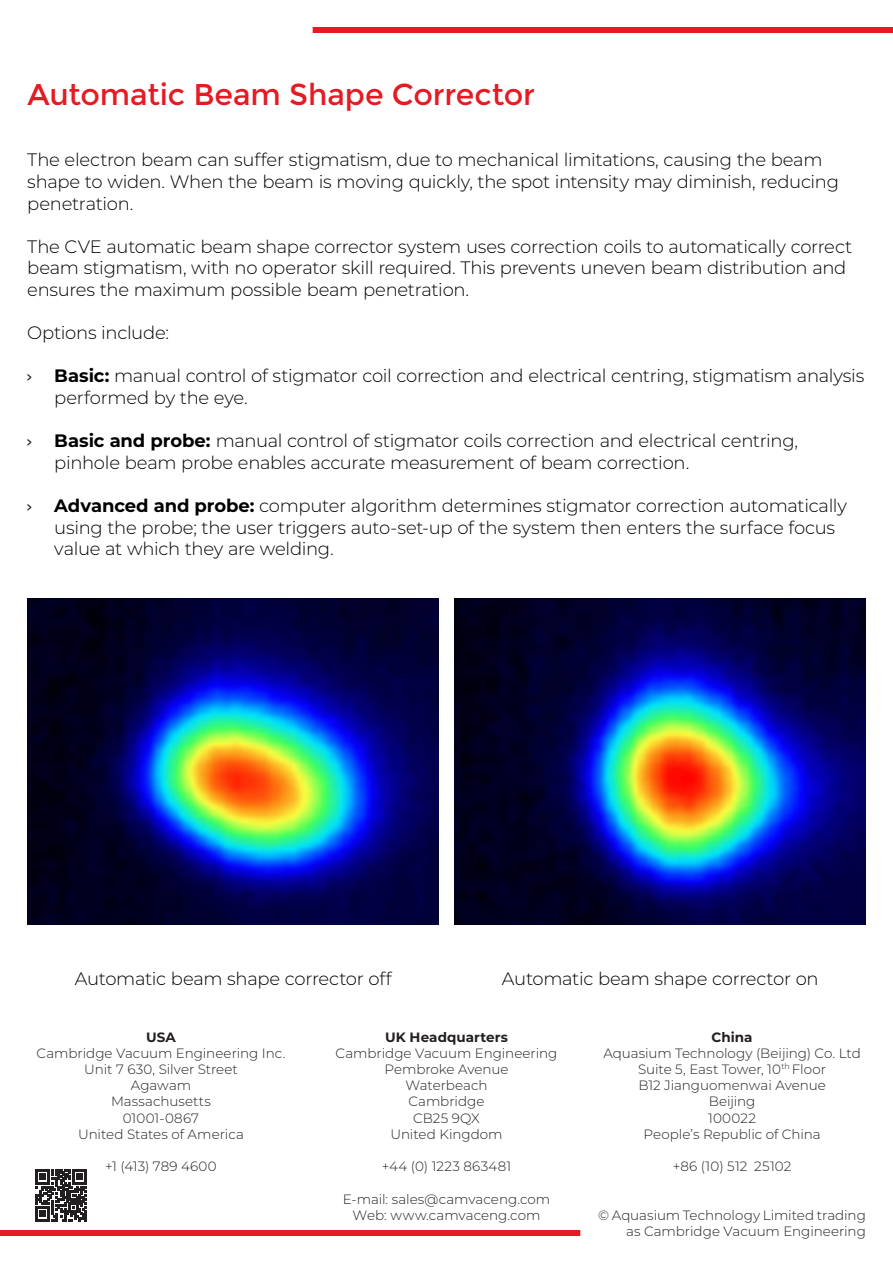
<style>
.page{position:relative;width:893px;height:1263px;background:#fff}
.page>*{position:absolute;margin:0;border:0;box-sizing:border-box;transform-origin:0 0}
.t1{font:30px "Montserrat";letter-spacing:-.005em;color:#e51a23}
.t2{font:300 18px/21.6px "Montserrat";letter-spacing:-.015em;color:#000}
.t3{font:300 13.5px/16.2px "Montserrat";color:#231f20;text-align:center}
.t4{font:700 13.5px "Montserrat";letter-spacing:.005em;color:#231f20}
.t5{font:300 13.5px "Montserrat";letter-spacing:.025em;color:#231f20}
.s1{font-family:"Purista";font-weight:400;color:#231f20}
.s2{font-weight:700}
</style>
<div class="page">
<div style="left:313px;top:27px;width:580px;height:6px;background:#e51a23"></div>
<img style="left:454px;top:598px;width:411px;height:326px">
<img style="left:27px;top:598px;width:412px;height:326px">
<div style="left:0;top:1230px;width:580px;height:6px;background:#e51a23"></div>
<svg style="left:35px;top:1170px;width:52px;height:51px"></svg>
<h1 class="t1" style="left:28px;top:77px;width:509px">Automatic Beam Shape Corrector</h1>
<p class="t2" style="left:27px;top:149px;width:813px">The electron beam can suffer stigmatism, due to mechanical limitations, causing the beam shape to widen. When the beam is moving quickly, the spot intensity may diminish, reducing penetration.</p>
<p class="t2" style="left:27px;top:235px;width:826px">The CVE automatic beam shape corrector system uses correction coils to automatically correct beam stigmatism, with no operator skill required. This prevents uneven beam distribution and ensures the maximum possible beam penetration.</p>
<p class="t2" style="left:27px;top:321px;width:143px">Options include:</p>
<p class="t2" style="left:54px;top:365px;width:812px;text-indent:-27px"><span class="s1">›</span> <span class="s2">Basic:</span> manual control of stigmator coil correction and electrical centring, stigmatism analysis performed by the eye.</p>
<p class="t2" style="left:54px;top:429px;width:745px;text-indent:-27px"><span class="s1">›</span> <span class="s2">Basic and probe:</span> manual control of stigmator coils correction and electrical centring, pinhole beam probe enables accurate measurement of beam correction.</p>
<p class="t2" style="left:54px;top:494px;width:794px;text-indent:-27px"><span class="s1">›</span> <span class="s2">Advanced and probe:</span> computer algorithm determines stigmator correction automatically using the probe; the user triggers auto-set-up of the system then enters the surface focus value at which they are welding.</p>
<p class="t2" style="left:75px;top:967px;width:319px">Automatic beam shape corrector off</p>
<p class="t2" style="left:502px;top:967px;width:318px">Automatic beam shape corrector on</p>
<p class="t4" style="left:146px;top:1027px;width:31px">USA</p>
<p class="t3" style="left:37px;top:1044px;width:250px">Cambridge Vacuum Engineering Inc.<br>Unit 7 630, Silver Street<br>Agawam<br>Massachusetts<br>01001-0867<br>United States of America</p>
<p class="t3" style="left:105px;top:1158px;width:113px">+1 (413) 789 4600</p>
<p class="t4" style="left:385px;top:1027px;width:125px">UK Headquarters</p>
<p class="t3" style="left:336px;top:1044px;width:223px">Cambridge Vacuum Engineering<br>Pembroke Avenue<br>Waterbeach<br>Cambridge<br>CB25 9QX<br>United Kingdom</p>
<p class="t5" style="left:382px;top:1157px;width:131px">+44 (0) 1223 863481</p>
<p class="t3" style="left:343px;top:1190px;width:209px">E-mail: sales@camvaceng.com<br>Web: www.camvaceng.com</p>
<p class="t4" style="left:712px;top:1027px;width:43px">China</p>
<p class="t3" style="left:603px;top:1044px;width:259px">Aquasium Technology (Beijing) Co. Ltd<br>Suite 5, East Tower, 10<sup>th</sup> Floor<br>B12 Jianguomenwai Avenue<br>Beijing<br>100022<br>People’s Republic of China</p>
<p class="t3" style="left:673px;top:1158px;width:120px">+86 (10) 512 25102</p>
<p class="t3" style="left:598px;top:1206px;width:269px;text-align:right">© Aquasium Technology Limited trading as Cambridge Vacuum Engineering</p>
</div>
